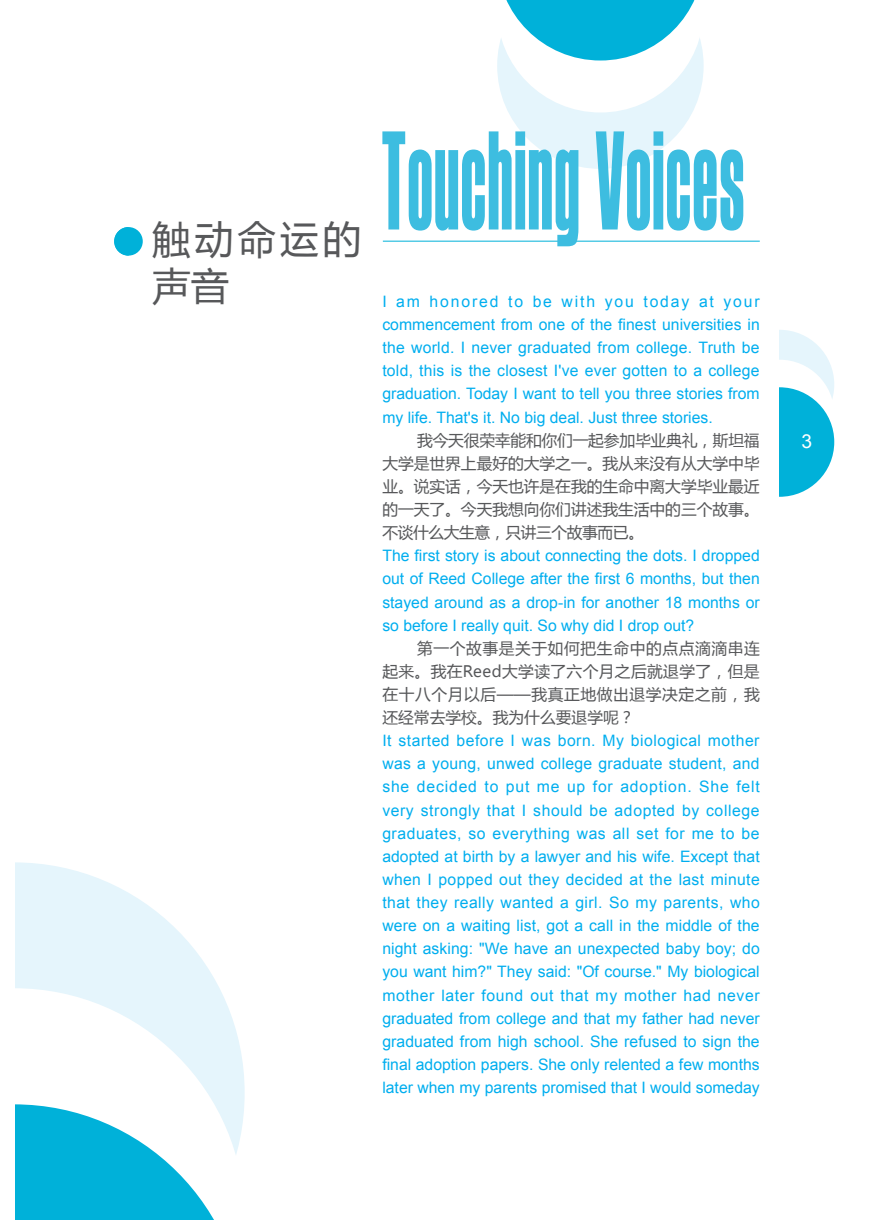
<style>
.page{position:relative;width:874px;height:1221px;background:#fff}
.page>*{position:absolute;margin:0;border:0;box-sizing:border-box;transform-origin:0 0}
.t1{font:140px "Haettenschweiler";letter-spacing:.025em;color:#3dbde0;scale:.5 1}
.t2{font:38.5px/46.2px "Microsoft Ya Hei";letter-spacing:.105em;color:#57585a}
.t3{font:19.25px "Arial";color:#fff}
.t4{font:15.75px/23.1px "Arial";color:#00aeef;text-align:justify}
.t5{font:15.75px/23.1px "Microsoft Ya Hei";color:#57585a;text-align:justify}
</style>
<div class="page">
<div style="left:724px;top:330px;width:109px;height:109px;background:#e5f5fc;border-radius:50%"></div>
<div style="left:724px;top:359px;width:109px;height:110px;background:#fff;border-radius:50%"></div>
<div style="left:724px;top:387px;width:109px;height:110px;background:#00b1d9;border-radius:50%"></div>
<div style="left:709px;top:311px;width:69px;height:233px;background:#fff"></div>
<svg style="left:497px;top:1px;width:206px;height:168px"></svg>
<svg style="left:15px;top:862px;width:229px;height:358px"></svg>
<div style="left:114px;top:227px;width:29px;height:28px;background:#00b1d9;border-radius:50%"></div>
<svg style="left:114px;top:227px;width:13px;height:28px"></svg>
<hr style="left:382px;top:241px;width:377px;height:1px;background:#00b1d9">
<h2 class="t2" style="left:152px;top:215px;width:210px">触动命运的声音</h2>
<h1 class="t1" style="left:381px;top:85px;width:726px">Touching Voices</h1>
<p class="t4" style="left:382px;top:290px;width:379px">I am honored to be with you today at your commencement from one of the finest universities in the world. I never graduated from college. Truth be told, this is the closest I've ever gotten to a college graduation. Today I want to tell you three stories from my life. That's it. No big deal. Just three stories.</p>
<p class="t5" style="left:382px;top:428px;width:378px;text-indent:35px">我今天很荣幸能和你们一起参加毕业典礼，斯坦福大学是世界上最好的大学之一。我从来没有从大学中毕业。说实话，今天也许是在我的生命中离大学毕业最近的一天了。今天我想向你们讲述我生活中的三个故事。不谈什么大生意，只讲三个故事而已。</p>
<p class="t4" style="left:382px;top:544px;width:379px">The first story is about connecting the dots. I dropped out of Reed College after the first 6 months, but then stayed around as a drop-in for another 18 months or so before I really quit. So why did I drop out?</p>
<p class="t5" style="left:382px;top:636px;width:379px;text-indent:35px">第一个故事是关于如何把生命中的点点滴滴串连起来。我在Reed大学读了六个月之后就退学了，但是在十八个月以后——我真正地做出退学决定之前，我还经常去学校。我为什么要退学呢？</p>
<p class="t4" style="left:382px;top:729px;width:379px">It started before I was born. My biological mother was a young, unwed college graduate student, and she decided to put me up for adoption. She felt very strongly that I should be adopted by college graduates, so everything was all set for me to be adopted at birth by a lawyer and his wife. Except that when I popped out they decided at the last minute that they really wanted a girl. So my parents, who were on a waiting list, got a call in the middle of the night asking: "We have an unexpected baby boy; do you want him?" They said: "Of course." My biological mother later found out that my mother had never graduated from college and that my father had never graduated from high school. She refused to sign the final adoption papers. She only relented a few months later when my parents promised that I would someday</p>
<p class="t3" style="left:801px;top:429px;width:12px">3</p>
</div>
